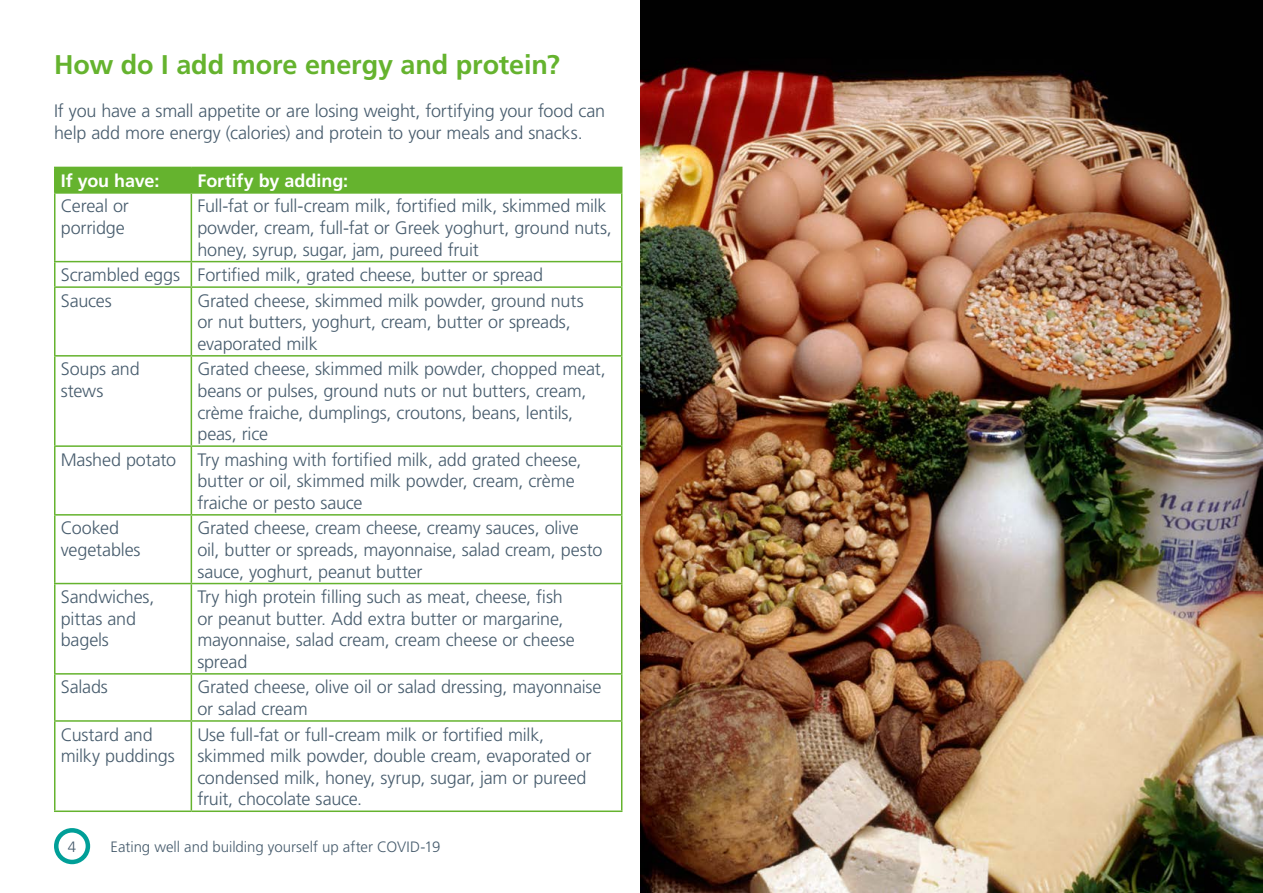
<style>
.page{position:relative;width:1263px;height:893px;background:#fff}
.page>*{position:absolute;margin:0;border:0;box-sizing:border-box;transform-origin:0 0}
.t1{font:700 27px "Frutiger LT Std";letter-spacing:-.005em;color:#65b32e}
.t2{font:300 18px/21.6px "Frutiger LT Std";letter-spacing:-.01em;color:#475c6d}
.t3{font:700 18px "Frutiger LT Std";letter-spacing:-.005em;color:#fff}
.t4{font:300 15px "Frutiger LT Std";letter-spacing:-.005em;color:#475c6d}
</style>
<div class="page">
<div style="left:54px;top:828px;width:36px;height:36px;border:4px solid #009f98;border-radius:50%"></div>
<hr style="left:54px;top:167px;width:137px;height:1px;background:#65b32e">
<hr style="left:54px;top:168px;width:2px;height:24px;background:#65b32e">
<div style="left:56px;top:167px;width:566px;height:25px;background:#65b32e"></div>
<hr style="left:54px;top:192px;width:137px;height:2px;background:#65b32e">
<hr style="left:54px;top:194px;width:2px;height:67px;background:#65b32e">
<hr style="left:191px;top:192px;width:431px;height:2px;background:#65b32e">
<hr style="left:191px;top:194px;width:1px;height:67px;background:#65b32e">
<hr style="left:621px;top:194px;width:1px;height:67px;background:#65b32e">
<hr style="left:54px;top:261px;width:137px;height:1px;background:#65b32e">
<hr style="left:54px;top:262px;width:2px;height:24px;background:#65b32e">
<hr style="left:191px;top:261px;width:431px;height:1px;background:#65b32e">
<svg style="left:191px;top:262px;width:1px;height:24px"></svg>
<svg style="left:621px;top:262px;width:1px;height:24px"></svg>
<hr style="left:54px;top:286px;width:137px;height:2px;background:#65b32e">
<hr style="left:54px;top:288px;width:2px;height:67px;background:#65b32e">
<hr style="left:191px;top:286px;width:431px;height:2px;background:#65b32e">
<hr style="left:191px;top:288px;width:1px;height:67px;background:#65b32e">
<hr style="left:621px;top:288px;width:1px;height:67px;background:#65b32e">
<hr style="left:54px;top:355px;width:137px;height:2px;background:#65b32e">
<hr style="left:54px;top:357px;width:2px;height:88px;background:#65b32e">
<hr style="left:191px;top:355px;width:431px;height:2px;background:#65b32e">
<hr style="left:191px;top:357px;width:1px;height:88px;background:#65b32e">
<hr style="left:621px;top:357px;width:1px;height:88px;background:#65b32e">
<hr style="left:54px;top:445px;width:137px;height:2px;background:#65b32e">
<hr style="left:54px;top:447px;width:2px;height:67px;background:#65b32e">
<hr style="left:191px;top:445px;width:431px;height:2px;background:#65b32e">
<hr style="left:191px;top:447px;width:1px;height:67px;background:#65b32e">
<hr style="left:621px;top:447px;width:1px;height:67px;background:#65b32e">
<hr style="left:54px;top:514px;width:137px;height:2px;background:#65b32e">
<hr style="left:54px;top:516px;width:2px;height:67px;background:#65b32e">
<hr style="left:191px;top:514px;width:431px;height:2px;background:#65b32e">
<hr style="left:191px;top:516px;width:1px;height:67px;background:#65b32e">
<hr style="left:621px;top:516px;width:1px;height:67px;background:#65b32e">
<hr style="left:54px;top:583px;width:137px;height:1px;background:#65b32e">
<hr style="left:54px;top:584px;width:2px;height:89px;background:#65b32e">
<hr style="left:191px;top:583px;width:431px;height:1px;background:#65b32e">
<hr style="left:191px;top:584px;width:1px;height:89px;background:#65b32e">
<hr style="left:621px;top:584px;width:1px;height:89px;background:#65b32e">
<hr style="left:54px;top:673px;width:137px;height:2px;background:#65b32e">
<hr style="left:54px;top:675px;width:2px;height:45px;background:#65b32e">
<hr style="left:191px;top:673px;width:431px;height:2px;background:#65b32e">
<hr style="left:191px;top:675px;width:1px;height:45px;background:#65b32e">
<hr style="left:621px;top:675px;width:1px;height:45px;background:#65b32e">
<hr style="left:54px;top:720px;width:137px;height:2px;background:#65b32e">
<hr style="left:54px;top:722px;width:2px;height:88px;background:#65b32e">
<hr style="left:191px;top:720px;width:431px;height:2px;background:#65b32e">
<hr style="left:191px;top:722px;width:1px;height:88px;background:#65b32e">
<hr style="left:621px;top:722px;width:1px;height:88px;background:#65b32e">
<hr style="left:54px;top:810px;width:137px;height:2px;background:#65b32e">
<hr style="left:191px;top:810px;width:431px;height:2px;background:#65b32e">
<img style="left:640px;top:0;width:623px;height:893px">
<h1 class="t1" style="left:54px;top:49px;width:507px">How do I add more energy and protein?</h1>
<p class="t2" style="left:54px;top:101px;width:553px">If you have a small appetite or are losing weight, fortifying your food can help add more energy (calories) and protein to your meals and snacks.</p>
<p class="t3" style="left:61px;top:170px;width:100px">If you have:</p>
<p class="t3" style="left:197px;top:170px;width:152px">Fortify by adding:</p>
<p class="t2" style="left:61px;top:196px;width:70px">Cereal or porridge</p>
<p class="t2" style="left:197px;top:196px;width:416px">Full-fat or full-cream milk, fortified milk, skimmed milk powder, cream, full-fat or Greek yoghurt, ground nuts, honey, syrup, sugar, jam, pureed fruit</p>
<p class="t2" style="left:61px;top:262px;width:484px;line-height:25.5px">Scrambled eggs Fortified milk, grated cheese, butter or spread<br>Sauces</p>
<p class="t2" style="left:197px;top:290px;width:388px">Grated cheese, skimmed milk powder, ground nuts or nut butters, yoghurt, cream, butter or spreads, evaporated milk</p>
<p class="t2" style="left:61px;top:359px;width:81px">Soups and stews</p>
<p class="t2" style="left:197px;top:359px;width:410px">Grated cheese, skimmed milk powder, chopped meat, beans or pulses, ground nuts or nut butters, cream, crème fraiche, dumplings, croutons, beans, lentils, peas, rice</p>
<p class="t2" style="left:197px;top:449px;width:386px;text-indent:-137px">Mashed potato Try mashing with fortified milk, add grated cheese, butter or oil, skimmed milk powder, cream, crème fraiche or pesto sauce</p>
<p class="t2" style="left:61px;top:518px;width:81px">Cooked vegetables</p>
<p class="t2" style="left:197px;top:518px;width:407px">Grated cheese, cream cheese, creamy sauces, olive oil, butter or spreads, mayonnaise, salad cream, pesto sauce, yoghurt, peanut butter</p>
<p class="t2" style="left:61px;top:586px;width:95px">Sandwiches, pittas and bagels</p>
<p class="t2" style="left:197px;top:586px;width:379px">Try high protein filling such as meat, cheese, fish or peanut butter. Add extra butter or margarine, mayonnaise, salad cream, cream cheese or cheese spread</p>
<p class="t2" style="left:61px;top:677px;width:49px">Salads</p>
<p class="t2" style="left:197px;top:677px;width:406px">Grated cheese, olive oil or salad dressing, mayonnaise or salad cream</p>
<p class="t2" style="left:61px;top:724px;width:115px">Custard and milky puddings</p>
<p class="t2" style="left:197px;top:724px;width:396px">Use full-fat or full-cream milk or fortified milk, skimmed milk powder, double cream, evaporated or condensed milk, honey, syrup, sugar, jam or pureed fruit, chocolate sauce.</p>
<p class="t4" style="left:68px;top:838px;width:10px">4</p>
<p class="t4" style="left:111px;top:838px;width:331px">Eating well and building yourself up after COVID-19</p>
</div>
